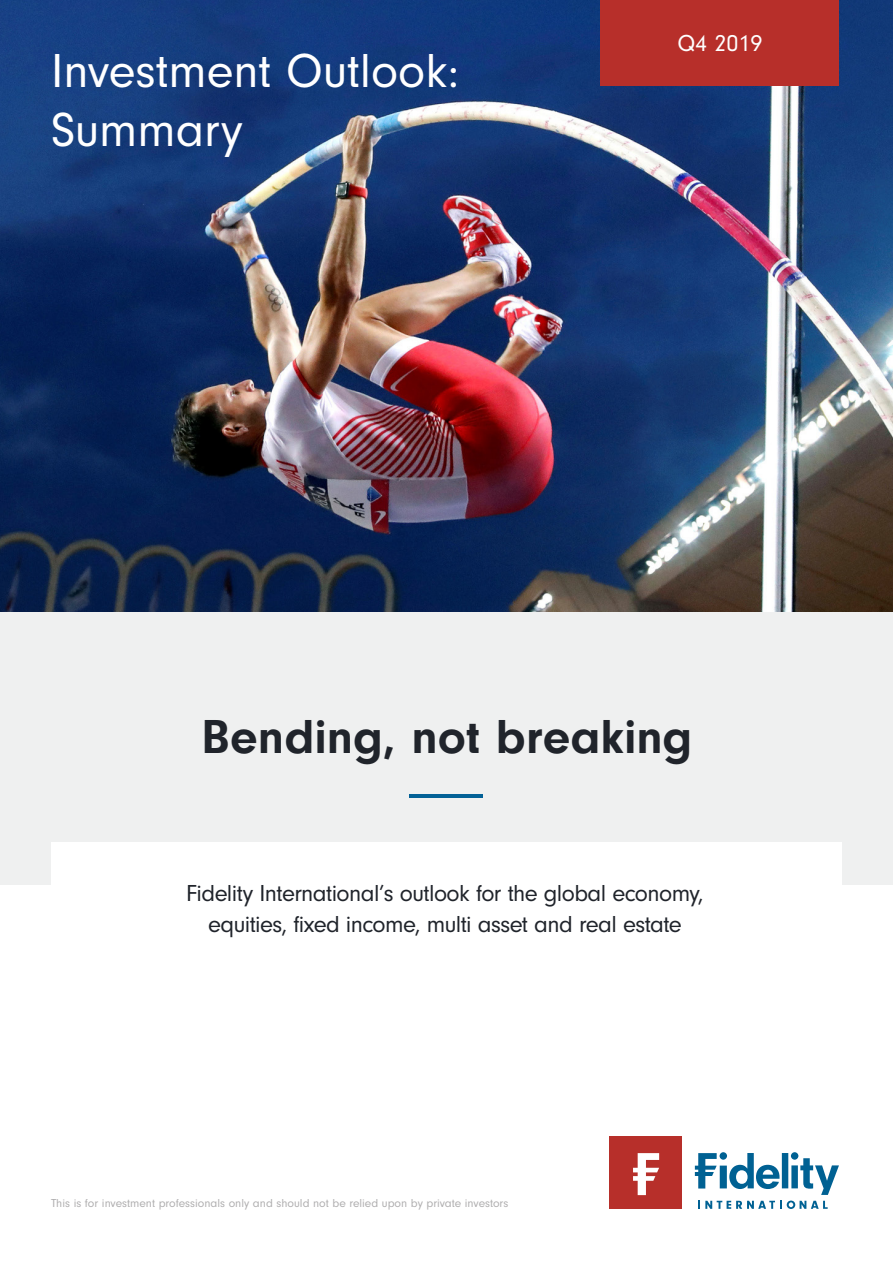
<style>
.page{position:relative;width:893px;height:1263px;background:#fff}
.page>*{position:absolute;margin:0;border:0;box-sizing:border-box;transform-origin:0 0}
.t1{font:49.5px/59.4px "Neuzeit Gro";color:#fff}
.t2{font:700 49.5px "Neuzeit Gro";color:#20242b}
.t3{font:24px/31.5px "Neuzeit Gro";letter-spacing:-.025em;color:#20242b;text-align:center}
.t4{font:24px "Neuzeit Gro";color:#fff}
.t5{font:12px "Neuzeit Gro";color:#afaeaf}
</style>
<div class="page">
<img style="left:0;top:0;width:893px;height:612px">
<div style="left:0;top:612px;width:893px;height:273px;background:#eff0f0"></div>
<div style="left:51px;top:842px;width:791px;height:119px;background:#fff"></div>
<div style="left:610px;top:1137px;width:72px;height:72px;background:#b72f2a"></div>
<svg style="left:633px;top:1153px;width:26px;height:42px"></svg>
<svg style="left:695px;top:1152px;width:144px;height:57px"></svg>
<hr style="left:409px;top:794px;width:74px;height:4px;background:#036196">
<div style="left:601px;top:0;width:238px;height:85px;background:#b72f2a"></div>
<h1 class="t1" style="left:51px;top:42px;width:410px">Investment Outlook:<br>Summary</h1>
<p class="t4" style="left:677px;top:30px;width:87px">Q4 2019</p>
<h1 class="t2" style="left:201px;top:709px;width:493px">Bending, not breaking</h1>
<p class="t3" style="left:186px;top:878px;width:519px">Fidelity International’s outlook for the global economy, equities, fixed income, multi asset and real estate</p>
<p class="t5" style="left:51px;top:1197px;width:459px">This is for investment professionals only and should not be relied upon by private investors</p>
</div>
